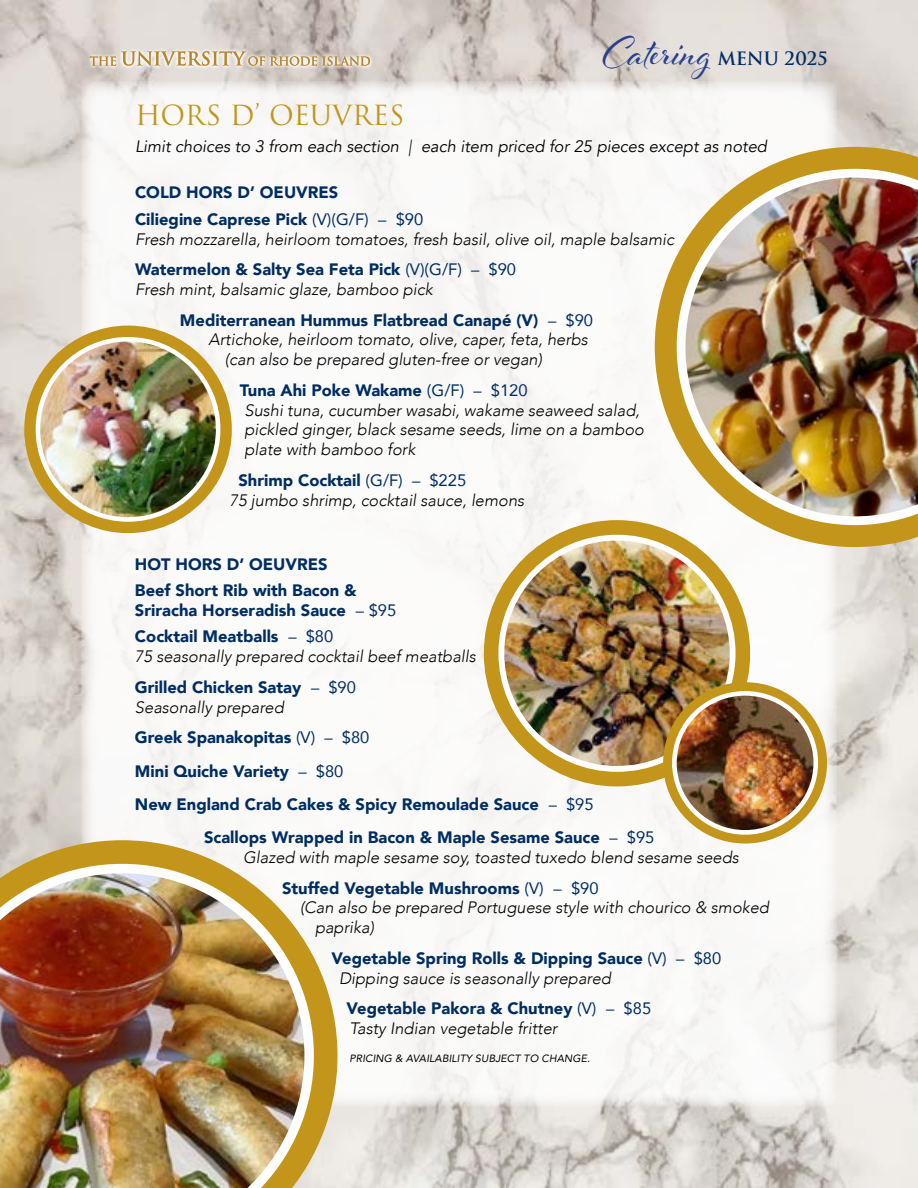
<style>
.page{position:relative;width:918px;height:1188px;background:#fff}
.page>*{position:absolute;margin:0;border:0;box-sizing:border-box;transform-origin:0 0}
.t1{font:43.8px "Al Fresco";color:#25408f}
.t2{font:27px "Trajan Pro 3";color:#c3951a}
.t3{font:600 18px "Trajan Pro 3";letter-spacing:-.005em;color:#002d62}
.t4{font:italic 300 16.5px/19.8px "Avenir";color:#000}
.t5{font:900 16.5px/26.5px "Avenir";color:#002d62}
.t6{font:italic 16.5px "Avenir";color:#000}
.t7{font:italic 10.5px "Avenir";letter-spacing:.01em;color:#000}
.s1{font-weight:300}
.s2{font-weight:400}
.s3{font-weight:900;font-style:normal;color:#002d62}
.s4{font-weight:400;font-style:normal;color:#002d62}
.s5{font-weight:300;font-style:italic;color:#000}
</style>
<div class="page">
<img style="left:0;top:0;width:918px;height:1188px">
<div style="left:81px;top:81px;width:756px;height:1026px;background:#fff"></div>
<svg style="left:655px;top:147px;width:263px;height:400px"></svg>
<img style="left:677px;top:169px;width:241px;height:356px">
<svg style="left:0;top:840px;width:338px;height:348px"></svg>
<img style="left:0;top:864px;width:314px;height:324px">
<div style="left:484px;top:520px;width:266px;height:266px;border:35px solid #c3951a;border-radius:50%"></div>
<img style="left:501px;top:538px;width:232px;height:231px;border-radius:116px">
<div style="left:498px;top:535px;width:238px;height:237px;border:6px solid #fff;border-radius:50%"></div>
<div style="left:24px;top:326px;width:208px;height:207px;border:27px solid #c3951a;border-radius:50%"></div>
<img style="left:38px;top:339px;width:180px;height:180px;border-radius:90px">
<div style="left:36px;top:337px;width:184px;height:185px;border:5px solid #fff;border-radius:50%"></div>
<div style="left:663px;top:682px;width:164px;height:162px;border:28px solid #c3951a;border-radius:50%"></div>
<img style="left:674px;top:693px;width:142px;height:139px">
<div style="left:672px;top:691px;width:146px;height:144px;border:5px solid #fff;border-radius:50%"></div>
<svg style="left:86px;top:47px;width:288px;height:23px;background:#d6cfcb"></svg>
<svg style="left:90px;top:51px;width:280px;height:15px;background:#d7c7ad"></svg>
<h1 class="t1" style="left:603px;top:23px;width:110px">Catering</h1>
<p class="t3" style="left:717px;top:46px;width:112px">MENU 2025</p>
<h2 class="t2" style="left:135px;top:97px;width:271px">HORS D’ OEUVRES</h2>
<p class="t6" style="left:135px;top:136px;width:633px">Limit choices to 3 from each section <span class="s1">|</span> each item priced for 25 pieces except as noted</p>
<p class="t5" style="left:135px;top:179px;width:290px">COLD HORS D’ OEUVRES<br>Ciliegine Caprese Pick <span class="s2">(V)(G/F) – $90</span></p>
<p class="t4" style="left:135px;top:224px;width:541px;line-height:30.6px">Fresh mozzarella, heirloom tomatoes, fresh basil, olive oil, maple balsamic<br><span class="s3">Watermelon &amp; Salty Sea Feta Pick</span> <span class="s4">(V)(G/F) – $90</span></p>
<p class="t5" style="left:180px;top:274px;width:415px;line-height:30.6px;text-indent:-45px"><span class="s5">Fresh mint, balsamic glaze, bamboo pick<br></span>Mediterranean Hummus Flatbread Canapé (V) <span class="s2">– $90</span></p>
<p class="t4" style="left:225px;top:330px;width:364px;text-indent:-16px">Artichoke, heirloom tomato, olive, caper, feta, herbs (can also be prepared gluten-free or vegan)</p>
<p class="t4" style="left:240px;top:380px;width:406px"><span class="s3">Tuna Ahi Poke Wakame</span> <span class="s4">(G/F) – $120<br></span>Sushi tuna, cucumber wasabi, wakame seaweed salad, pickled ginger, black sesame seeds, lime on a bamboo plate with bamboo fork</p>
<p class="t4" style="left:229px;top:470px;width:296px;text-indent:9px"><span class="s3">Shrimp Cocktail</span> <span class="s4">(G/F) – $225<br></span>75 jumbo shrimp, cocktail sauce, lemons</p>
<p class="t5" style="left:135px;top:550px;width:223px">HOT HORS D’ OEUVRES<br>Beef Short Rib with Bacon &amp;</p>
<p class="t5" style="left:135px;top:597px;width:263px">Sriracha Horseradish Sauce <span class="s2">– $95<br></span>Cocktail Meatballs <span class="s2">– $80</span></p>
<p class="t4" style="left:135px;top:641px;width:342px;line-height:30.6px">75 seasonally prepared cocktail beef meatballs<br><span class="s3">Grilled Chicken Satay</span> <span class="s4">– $90</span></p>
<p class="t4" style="left:135px;top:692px;width:236px;line-height:30.6px">Seasonally prepared<br><span class="s3">Greek Spanakopitas</span> <span class="s4">(V) – $80</span></p>
<p class="t5" style="left:135px;top:757px;width:210px">Mini Quiche Variety <span class="s2">– $80</span></p>
<p class="t5" style="left:135px;top:790px;width:460px">New England Crab Cakes &amp; Spicy Remoulade Sauce <span class="s2">– $95</span></p>
<p class="t5" style="left:204px;top:824px;width:452px">Scallops Wrapped in Bacon &amp; Maple Sesame Sauce <span class="s2">– $95</span></p>
<p class="t4" style="left:282px;top:842px;width:458px;line-height:30.6px;text-indent:-39px">Glazed with maple sesame soy, toasted tuxedo blend sesame seeds<br><span class="s3">Stuffed Vegetable Mushrooms</span> <span class="s4">(V) – $90</span></p>
<p class="t4" style="left:315px;top:898px;width:456px;text-indent:-15px">(Can also be prepared Portuguese style with chourico &amp; smoked paprika)</p>
<p class="t5" style="left:339px;top:948px;width:384px;line-height:19.8px;text-indent:-8px">Vegetable Spring Rolls &amp; Dipping Sauce <span class="s2">(V) – $80<br></span><span class="s5">Dipping sauce is seasonally prepared</span></p>
<p class="t4" style="left:347px;top:999px;width:306px"><span class="s3">Vegetable Pakora &amp; Chutney</span> <span class="s4">(V) – $85<br></span>Tasty Indian vegetable fritter</p>
<p class="t7" style="left:350px;top:1052px;width:242px">PRICING &amp; AVAILABILITY SUBJECT TO CHANGE.</p>
</div>
